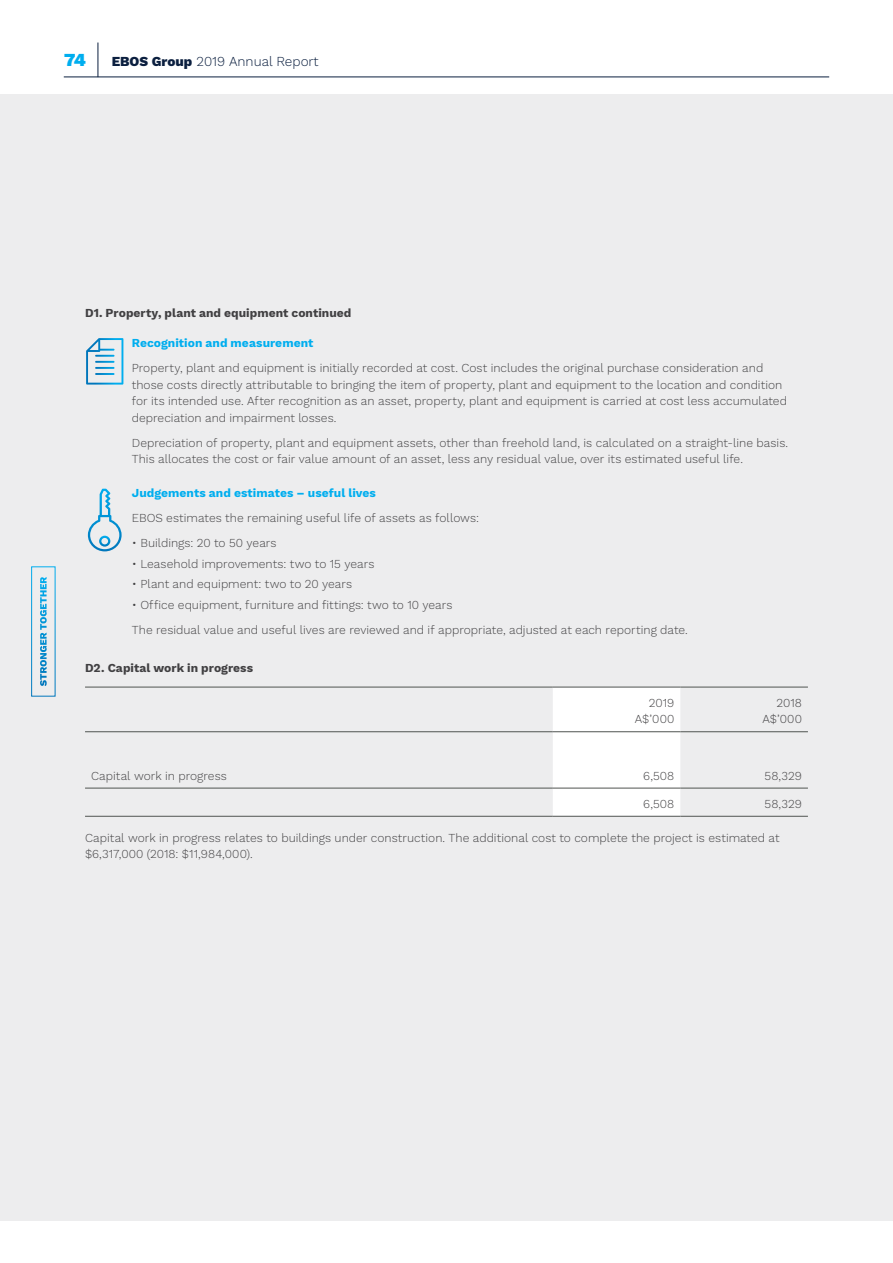
<style>
.page{position:relative;width:893px;height:1263px;background:#fff}
.page>*{position:absolute;margin:0;border:0;box-sizing:border-box;transform-origin:0 0}
.t1{font:900 18px "Work Sans";color:#00aeef}
.t2{font:300 13.5px "Work Sans";color:#0b1f3f}
.t3{font:300 12px/16.5px "Work Sans";color:#414042}
.t4{font:700 12px "Work Sans";color:#414042}
.t5{font:700 12px "Work Sans";color:#00aeef}
.s1{font-weight:800}
</style>
<div class="page">
<hr style="left:64px;top:77px;width:765px;height:1px;background:#0b1f3f">
<hr style="left:98px;top:43px;width:1px;height:34px;background:#0b1f3f">
<div style="left:0;top:94px;width:893px;height:1126px;background:#ededee"></div>
<div style="left:31px;top:566px;width:24px;height:130px;border:1px solid #fff"></div>
<svg style="left:40px;top:610px;width:7px;height:76px"></svg>
<div style="left:553px;top:688px;width:127px;height:128px;background:#fff"></div>
<hr style="left:85px;top:687px;width:468px;height:1px;background:#505451">
<hr style="left:553px;top:687px;width:127px;height:1px;background:#505451">
<hr style="left:680px;top:687px;width:128px;height:1px;background:#505451">
<hr style="left:85px;top:731px;width:468px;height:1px;background:#505451">
<hr style="left:553px;top:731px;width:127px;height:1px;background:#505451">
<hr style="left:680px;top:731px;width:128px;height:1px;background:#505451">
<hr style="left:85px;top:788px;width:468px;height:1px;background:#505451">
<hr style="left:85px;top:816px;width:468px;height:1px;background:#505451">
<hr style="left:553px;top:788px;width:127px;height:1px;background:#505451">
<hr style="left:553px;top:816px;width:127px;height:1px;background:#505451">
<hr style="left:680px;top:788px;width:128px;height:1px;background:#505451">
<hr style="left:680px;top:816px;width:128px;height:1px;background:#505451">
<svg style="left:86px;top:338px;width:37px;height:47px"></svg>
<svg style="left:88px;top:489px;width:34px;height:62px"></svg>
<h1 class="t1" style="left:64px;top:49px;width:24px">74</h1>
<p class="t2" style="left:112px;top:53px;width:208px"><span class="s1">EBOS Group</span> 2019 Annual Report</p>
<p class="t4" style="left:85px;top:306px;width:268px">D1. Property, plant and equipment continued</p>
<p class="t5" style="left:132px;top:336px;width:183px">Recognition and measurement</p>
<p class="t3" style="left:132px;top:360px;width:657px">Property, plant and equipment is initially recorded at cost. Cost includes the original purchase consideration and those costs directly attributable to bringing the item of property, plant and equipment to the location and condition for its intended use. After recognition as an asset, property, plant and equipment is carried at cost less accumulated depreciation and impairment losses.</p>
<p class="t3" style="left:132px;top:435px;width:658px">Depreciation of property, plant and equipment assets, other than freehold land, is calculated on a straight-line basis.<br>This allocates the cost or fair value amount of an asset, less any residual value, over its estimated useful life.</p>
<p class="t5" style="left:132px;top:486px;width:246px">Judgements and estimates – useful lives</p>
<p class="t3" style="left:132px;top:510px;width:349px">EBOS estimates the remaining useful life of assets as follows:</p>
<p class="t3" style="left:132px;top:535px;width:146px">• Buildings: 20 to 50 years</p>
<p class="t3" style="left:132px;top:556px;width:244px">• Leasehold improvements: two to 15 years</p>
<p class="t3" style="left:132px;top:577px;width:222px">• Plant and equipment: two to 20 years</p>
<p class="t3" style="left:132px;top:593px;width:558px;line-height:25px">• Office equipment, furniture and fittings: two to 10 years<br>The residual value and useful lives are reviewed and if appropriate, adjusted at each reporting date.</p>
<p class="t4" style="left:85px;top:661px;width:170px">D2. Capital work in progress</p>
<p class="t3" style="left:635px;top:695px;width:41px;text-align:right">2019<br>A$’000</p>
<p class="t3" style="left:762px;top:695px;width:41px;text-align:right">2018<br>A$’000</p>
<p class="t3" style="left:91px;top:768px;width:137px">Capital work in progress</p>
<p class="t3" style="left:643px;top:768px;width:33px">6,508</p>
<p class="t3" style="left:765px;top:768px;width:39px">58,329</p>
<p class="t3" style="left:643px;top:796px;width:33px">6,508</p>
<p class="t3" style="left:765px;top:796px;width:39px">58,329</p>
<p class="t3" style="left:85px;top:830px;width:696px">Capital work in progress relates to buildings under construction. The additional cost to complete the project is estimated at $6,317,000 (2018: $11,984,000).</p>
</div>
